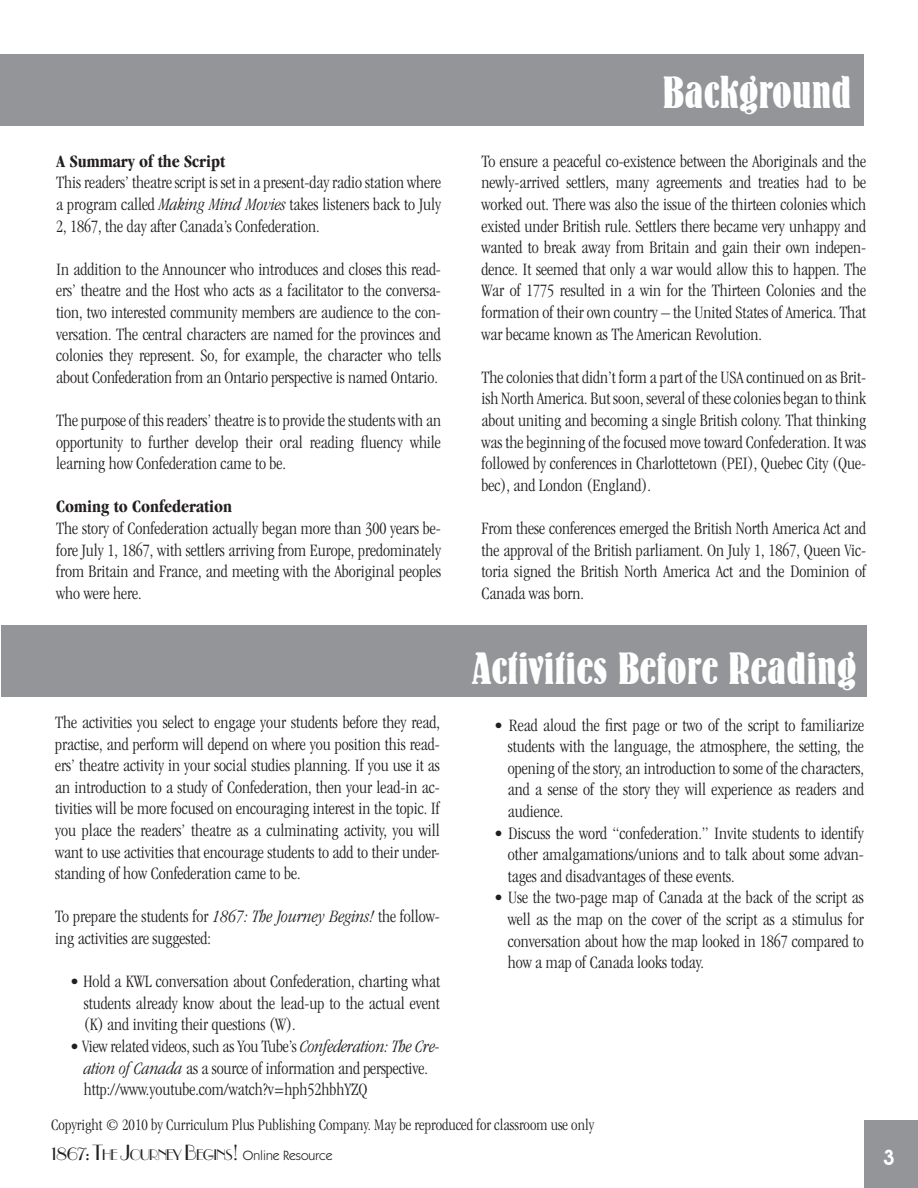
<style>
.page{position:relative;width:918px;height:1188px;background:#fff}
.page>*{position:absolute;margin:0;border:0;box-sizing:border-box;transform-origin:0 0}
.t1{font:45px "Bernie";color:#fff}
.t2{font:600 21px "Avant Garde IT Cby BT";color:#fff}
.t3{font:300 condensed 18px/21.6px "Garamond";color:#231f20;text-align:justify}
.t4{font:700 condensed 18px "Garamond";color:#231f20}
.t5{font:300 condensed 16.5px "Garamond";color:#231f20}
.t6{font:13.5px "Itc Kabel";color:#231f20}
.s1{font-style:italic}
.s2{font-family:"Parisian";font-size:21px}
.s3{font-family:"Parisian";font-size:14.7px}
</style>
<div class="page">
<div style="left:864px;top:1120px;width:54px;height:68px;background:#939598"></div>
<div style="left:0;top:54px;width:864px;height:72px;background:#939598"></div>
<div style="left:2px;top:625px;width:865px;height:72px;background:#939598"></div>
<p class="t4" style="left:56px;top:151px;width:170px">A Summary of the Script</p>
<p class="t3" style="left:56px;top:172px;width:386px">This readers’ theatre script is set in a present-day radio station where a program called <span class="s1">Making Mind Movies</span> takes listeners back to July 2, 1867, the day after Canada’s Confederation.</p>
<p class="t3" style="left:56px;top:258px;width:386px">In addition to the Announcer who introduces and closes this read&shy;ers’ theatre and the Host who acts as a facilitator to the conversa&shy;tion, two interested community members are audience to the con&shy;versation. The central characters are named for the provinces and colonies they represent. So, for example, the character who tells about Confederation from an Ontario perspective is named Ontario.</p>
<p class="t3" style="left:56px;top:410px;width:386px">The purpose of this readers’ theatre is to provide the students with an opportunity to further develop their oral reading fluency while learning how Confederation came to be.</p>
<p class="t4" style="left:56px;top:496px;width:177px">Coming to Confederation</p>
<p class="t3" style="left:56px;top:518px;width:386px">The story of Confederation actually began more than 300 years be&shy;fore July 1, 1867, with settlers arriving from Europe, predominately from Britain and France, and meeting with the Aboriginal peoples who were here.</p>
<p class="t1" style="left:663px;top:64px;width:191px">Background</p>
<p class="t3" style="left:482px;top:150px;width:386px">To ensure a peaceful co-existence between the Aboriginals and the newly-arrived settlers, many agreements and treaties had to be worked out. There was also the issue of the thirteen colonies which existed under British rule. Settlers there became very unhappy and wanted to break away from Britain and gain their own indepen&shy;dence. It seemed that only a war would allow this to happen. The War of 1775 resulted in a win for the Thirteen Colonies and the formation of their own country – the United States of America. That war became known as The American Revolution.</p>
<p class="t3" style="left:482px;top:366px;width:386px">The colonies that didn’t form a part of the USA continued on as Brit&shy;ish North America. But soon, several of these colonies began to think about uniting and becoming a single British colony. That thinking was the beginning of the focused move toward Confederation. It was followed by conferences in Charlottetown (PEI), Quebec City (Que&shy;bec), and London (England).</p>
<p class="t3" style="left:482px;top:518px;width:386px">From these conferences emerged the British North America Act and the approval of the British parliament. On July 1, 1867, Queen Vic&shy;toria signed the British North America Act and the Dominion of Canada was born.</p>
<p class="t3" style="left:55px;top:712px;width:386px">The activities you select to engage your students before they read, practise, and perform will depend on where you position this read&shy;ers’ theatre activity in your social studies planning. If you use it as an introduction to a study of Confederation, then your lead-in ac&shy;tivities will be more focused on encouraging interest in the topic. If you place the readers’ theatre as a culminating activity, you will want to use activities that encourage students to add to their under&shy;standing of how Confederation came to be.</p>
<p class="t3" style="left:55px;top:906px;width:386px">To prepare the students for <span class="s1">1867: The Journey Begins!</span> the follow&shy;ing activities are suggested:</p>
<p class="t3" style="left:84px;top:971px;width:358px;text-indent:-14px">• Hold a KWL conversation about Confederation, charting what students already know about the lead-up to the actual event (K) and inviting their questions (W).</p>
<p class="t3" style="left:84px;top:1036px;width:358px;text-align:left;text-indent:-14px">• View related videos, such as You Tube’s <span class="s1">Confederation: The Cre&shy;ation of Canada</span> as a source of information and perspective. http://www.youtube.com/watch?v=hph52hbhYZQ</p>
<p class="t1" style="left:472px;top:640px;width:386px">Activities Before Reading</p>
<p class="t3" style="left:508px;top:714px;width:358px;text-indent:-14px">• Read aloud the first page or two of the script to familiarize students with the language, the atmosphere, the setting, the opening of the story, an introduction to some of the characters, and a sense of the story they will experience as readers and audience.</p>
<p class="t3" style="left:508px;top:822px;width:358px;text-indent:-14px">• Discuss the word “confederation.” Invite students to identify other amalgamations/unions and to talk about some advan&shy;tages and disadvantages of these events.</p>
<p class="t3" style="left:508px;top:887px;width:358px;text-indent:-14px">• Use the two-page map of Canada at the back of the script as well as the map on the cover of the script as a stimulus for conversation about how the map looked in 1867 compared to how a map of Canada looks today.</p>
<p class="t5" style="left:51px;top:1116px;width:544px">Copyright © 2010 by Curriculum Plus Publishing Company. May be reproduced for classroom use only</p>
<p class="t6" style="left:51px;top:1147px;width:283px"><span class="s2">1867: T</span><span class="s3">HE</span> <span class="s2">J</span><span class="s3">OURNEY</span> <span class="s2">B</span><span class="s3">EGINS</span><span class="s2">!</span> Online Resource</p>
<p class="t2" style="left:883px;top:1144px;width:14px">3</p>
</div>
